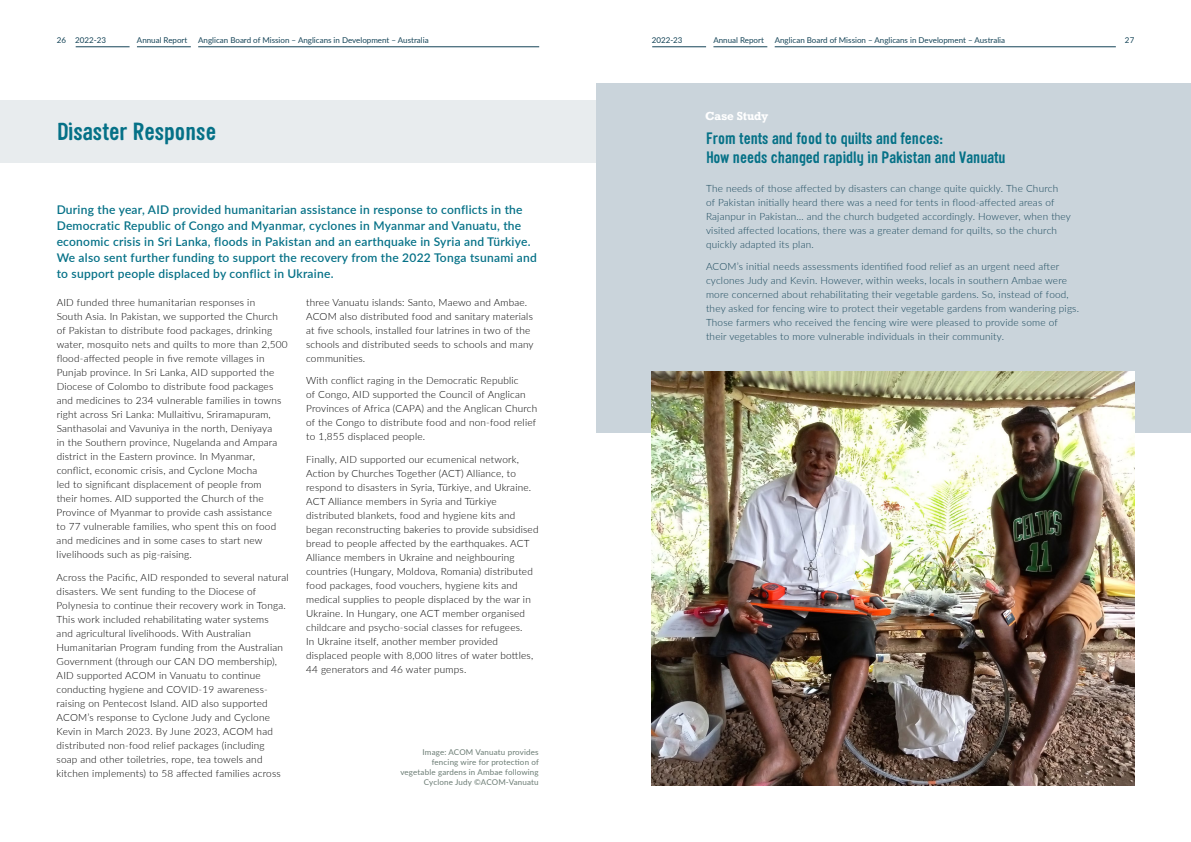
<style>
.page{position:relative;width:1191px;height:842px;background:#fff}
.page>*{position:absolute;margin:0;border:0;box-sizing:border-box;transform-origin:0 0}
.t1{font:700 24px "Sini";color:#057187}
.t2{font:700 16px/19.7px "Sini";color:#057187}
.t3{font:600 12px/16px "Lato";letter-spacing:.02em;color:#057187}
.t4{font:700 11px "Rockwell";color:#fff}
.t5{font:300 10px/14px "Lato";letter-spacing:.02em;color:#000}
.t6{font:300 10px/14px "Lato";letter-spacing:.02em;color:#154458}
.t7{font:8px "Lato";color:#154458}
.t8{font:8px/10px "Lato";letter-spacing:.02em;color:#6b7c74;text-align:right}
</style>
<div class="page">
<div style="left:596px;top:83px;width:595px;height:349px;background:#cad4db"></div>
<img style="left:652px;top:371px;width:482px;height:414px">
<div style="left:0;top:101px;width:595px;height:62px;background:#e8ecee"></div>
<hr style="left:76px;top:46px;width:54px;height:1px;background:#154458">
<hr style="left:652px;top:46px;width:54px;height:1px;background:#154458">
<hr style="left:137px;top:46px;width:54px;height:1px;background:#154458">
<hr style="left:713px;top:46px;width:54px;height:1px;background:#154458">
<hr style="left:198px;top:46px;width:341px;height:1px;background:#154458">
<hr style="left:774px;top:46px;width:341px;height:1px;background:#154458">
<p class="t7" style="left:57px;top:34px;width:51px">26 2022-23</p>
<p class="t7" style="left:137px;top:34px;width:52px">Annual Report</p>
<p class="t7" style="left:198px;top:34px;width:232px">Anglican Board of Mission – Anglicans in Development – Australia</p>
<p class="t7" style="left:652px;top:34px;width:32px">2022-23</p>
<p class="t7" style="left:713px;top:34px;width:52px">Annual Report</p>
<p class="t7" style="left:774px;top:34px;width:232px">Anglican Board of Mission – Anglicans in Development – Australia</p>
<p class="t7" style="left:1125px;top:34px;width:11px">27</p>
<h1 class="t1" style="left:57px;top:116px;width:161px">Disaster Response</h1>
<p class="t3" style="left:57px;top:201px;width:482px">During the year, AID provided humanitarian assistance in response to conflicts in the Democratic Republic of Congo and Myanmar, cyclones in Myanmar and Vanuatu, the economic crisis in Sri Lanka, floods in Pakistan and an earthquake in Syria and Türkiye.<br>We also sent further funding to support the recovery from the 2022 Tonga tsunami and to support people displaced by conflict in Ukraine.</p>
<p class="t5" style="left:57px;top:295px;width:232px">AID funded three humanitarian responses in<br>South Asia. In Pakistan, we supported the Church of Pakistan to distribute food packages, drinking water, mosquito nets and quilts to more than 2,500 flood-affected people in five remote villages in Punjab province. In Sri Lanka, AID supported the Diocese of Colombo to distribute food packages and medicines to 234 vulnerable families in towns right across Sri Lanka: Mullaitivu, Sriramapuram, Santhasolai and Vavuniya in the north, Deniyaya<br>in the Southern province, Nugelanda and Ampara district in the Eastern province. In Myanmar, conflict, economic crisis, and Cyclone Mocha<br>led to significant displacement of people from<br>their homes. AID supported the Church of the Province of Myanmar to provide cash assistance<br>to 77 vulnerable families, who spent this on food and medicines and in some cases to start new livelihoods such as pig-raising.</p>
<p class="t5" style="left:57px;top:569px;width:233px">Across the Pacific, AID responded to several natural disasters. We sent funding to the Diocese of Polynesia to continue their recovery work in Tonga.<br>This work included rehabilitating water systems<br>and agricultural livelihoods. With Australian Humanitarian Program funding from the Australian Government (through our CAN DO membership), AID supported ACOM in Vanuatu to continue conducting hygiene and COVID-19 awareness&shy;raising on Pentecost Island. AID also supported ACOM’s response to Cyclone Judy and Cyclone Kevin in March 2023. By June 2023, ACOM had distributed non-food relief packages (including<br>soap and other toiletries, rope, tea towels and kitchen implements) to 58 affected families across</p>
<p class="t5" style="left:306px;top:295px;width:229px">three Vanuatu islands: Santo, Maewo and Ambae.<br>ACOM also distributed food and sanitary materials at five schools, installed four latrines in two of the schools and distributed seeds to schools and many communities.</p>
<p class="t5" style="left:306px;top:373px;width:233px">With conflict raging in the Democratic Republic<br>of Congo, AID supported the Council of Anglican Provinces of Africa (CAPA) and the Anglican Church of the Congo to distribute food and non-food relief to 1,855 displaced people.</p>
<p class="t5" style="left:306px;top:452px;width:234px">Finally, AID supported our ecumenical network, Action by Churches Together (ACT) Alliance, to respond to disasters in Syria, Türkiye, and Ukraine.<br>ACT Alliance members in Syria and Türkiye distributed blankets, food and hygiene kits and began reconstructing bakeries to provide subsidised bread to people affected by the earthquakes. ACT Alliance members in Ukraine and neighbouring countries (Hungary, Moldova, Romania) distributed food packages, food vouchers, hygiene kits and medical supplies to people displaced by the war in Ukraine. In Hungary, one ACT member organised childcare and psycho-social classes for refugees.<br>In Ukraine itself, another member provided displaced people with 8,000 litres of water bottles, 44 generators and 46 water pumps.</p>
<p class="t8" style="left:400px;top:747px;width:140px">Image: ACOM Vanuatu provides fencing wire for protection of vegetable gardens in Ambae following<br>Cyclone Judy ©ACOM-Vanuatu</p>
<p class="t4" style="left:705px;top:109px;width:65px">Case Study</p>
<h2 class="t2" style="left:706px;top:128px;width:301px">From tents and food to quilts and fences:<br>How needs changed rapidly in Pakistan and Vanuatu</h2>
<p class="t6" style="left:706px;top:181px;width:366px">The needs of those affected by disasters can change quite quickly. The Church<br>of Pakistan initially heard there was a need for tents in flood-affected areas of Rajanpur in Pakistan… and the church budgeted accordingly. However, when they visited affected locations, there was a greater demand for quilts, so the church quickly adapted its plan.</p>
<p class="t6" style="left:706px;top:259px;width:374px">ACOM’s initial needs assessments identified food relief as an urgent need after cyclones Judy and Kevin. However, within weeks, locals in southern Ambae were more concerned about rehabilitating their vegetable gardens. So, instead of food, they asked for fencing wire to protect their vegetable gardens from wandering pigs.<br>Those farmers who received the fencing wire were pleased to provide some of their vegetables to more vulnerable individuals in their community.</p>
</div>
